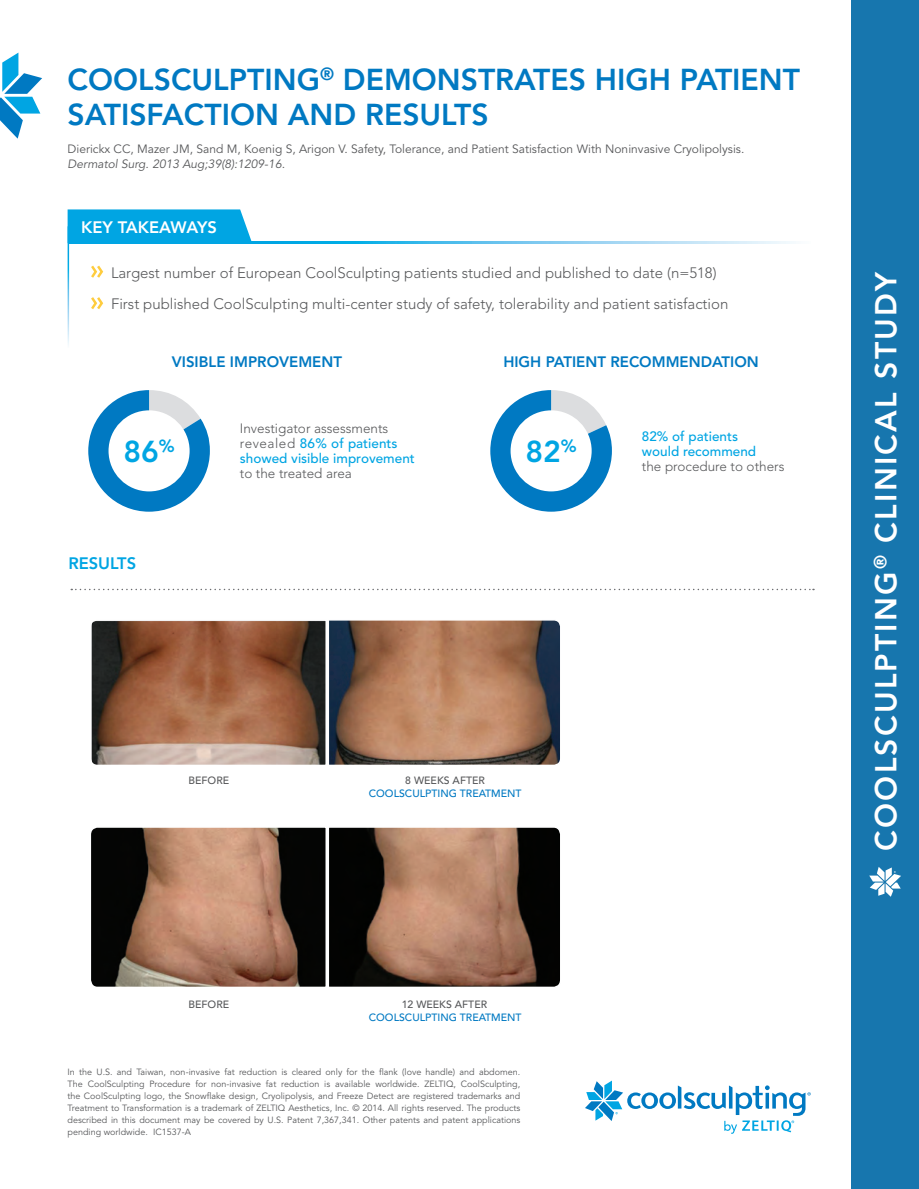
<style>
.page{position:relative;width:919px;height:1189px;background:#fff}
.page>*{position:absolute;margin:0;border:0;box-sizing:border-box;transform-origin:0 0}
.t1{font:800 30px/34.5px "Avenir";color:#0079c2}
.t2{font:800 30px "Avenir";letter-spacing:.075em;color:#fff}
.t3{font:800 30px "Avenir";color:#00a5e3}
.t4{font:800 16.5px "Avenir";color:#fff}
.t5{font:800 16.5px "Avenir";color:#00a5e3}
.t6{font:300 15px/31.5px "Avenir";color:#57585a}
.t7{font:800 15px "Avenir";color:#0079c2}
.t8{font:500 13.5px/15px "Avenir";color:#00a5e3}
.t9{font:300 13.5px "Avenir";color:#57585a}
.t10{font:12px "Avenir";color:#57585a}
.t11{font:italic 12px "Avenir";color:#57585a}
.t12{font:500 10.5px "Avenir";color:#0079c2}
.t13{font:500 10.5px "Avenir";color:#57585a}
.t14{font:9px/12px "Avenir";color:#57585a;text-align:justify}
.s1{font-weight:300;color:#57585a}
</style>
<div class="page">
<div style="left:851px;top:0;width:67px;height:1188px;background:#1776ae"></div>
<svg style="left:869px;top:867px;width:31px;height:29px"></svg>
<svg style="left:0;top:53px;width:42px;height:86px"></svg>
<svg style="left:91px;top:827px;width:469px;height:160px"></svg>
<svg style="left:71px;top:588px;width:742px;height:2px"></svg>
<svg style="left:585px;top:1080px;width:225px;height:53px"></svg>
<svg style="left:88px;top:390px;width:122px;height:121px"></svg>
<div style="left:108px;top:410px;width:81px;height:81px;background:#fff;border-radius:50%"></div>
<svg style="left:490px;top:390px;width:121px;height:121px"></svg>
<div style="left:510px;top:410px;width:81px;height:81px;background:#fff;border-radius:50%"></div>
<svg style="left:252px;top:242px;width:542px;height:1px"></svg>
<svg style="left:68px;top:209px;width:184px;height:136px"></svg>
<svg style="left:91px;top:620px;width:469px;height:145px"></svg>
<h1 class="t1" style="left:68px;top:62px;width:733px">COOLSCULPTING<sup>®</sup> DEMONSTRATES HIGH PATIENT<br>SATISFACTION AND RESULTS</h1>
<h3 class="t10" style="left:68px;top:142px;width:678px">Dierickx CC, Mazer JM, Sand M, Koenig S, Arigon V. Safety, Tolerance, and Patient Satisfaction With Noninvasive Cryolipolysis.</h3>
<h3 class="t11" style="left:68px;top:157px;width:219px">Dermatol Surg. 2013 Aug;39(8):1209-16.</h3>
<h2 class="t4" style="left:81px;top:217px;width:137px">KEY TAKEAWAYS</h2>
<h3 class="t6" style="left:111px;top:257px;width:618px">Largest number of European CoolSculpting patients studied and published to date (n=518)<br>First published CoolSculpting multi-center study of safety, tolerability and patient satisfaction</h3>
<h3 class="t7" style="left:172px;top:353px;width:172px">VISIBLE IMPROVEMENT</h3>
<h3 class="t7" style="left:503px;top:353px;width:257px">HIGH PATIENT RECOMMENDATION</h3>
<h3 class="t8" style="left:240px;top:421px;width:176px"><span class="s1">Investigator assessments revealed</span> 86% of patients showed visible improvement</h3>
<h3 class="t9" style="left:240px;top:466px;width:113px">to the treated area</h3>
<h1 class="t3" style="left:123px;top:434px;width:53px">86<sup>%</sup></h1>
<h1 class="t3" style="left:525px;top:434px;width:53px">82<sup>%</sup></h1>
<h2 class="t5" style="left:68px;top:553px;width:69px">RESULTS</h2>
<h3 class="t8" style="left:641px;top:429px;width:116px">82% of patients would recommend</h3>
<h3 class="t9" style="left:641px;top:458px;width:144px">the procedure to others</h3>
<p class="t13" style="left:188px;top:774px;width:42px">BEFORE</p>
<p class="t13" style="left:405px;top:774px;width:81px">8 WEEKS AFTER</p>
<p class="t12" style="left:368px;top:787px;width:154px">COOLSCULPTING TREATMENT</p>
<p class="t13" style="left:188px;top:998px;width:42px">BEFORE</p>
<p class="t13" style="left:401px;top:998px;width:87px">12 WEEKS AFTER</p>
<p class="t12" style="left:368px;top:1010px;width:154px">COOLSCULPTING TREATMENT</p>
<p class="t14" style="left:68px;top:1065px;width:454px">In the U.S. and Taiwan, non-invasive fat reduction is cleared only for the flank (love handle) and abdomen.<br>The CoolSculpting Procedure for non-invasive fat reduction is available worldwide. ZELTIQ, CoolSculpting, the CoolSculpting logo, the Snowflake design, Cryolipolysis, and Freeze Detect are registered trademarks and Treatment to Transformation is a trademark of ZELTIQ Aesthetics, Inc. © 2014. All rights reserved. The products described in this document may be covered by U.S. Patent 7,367,341. Other patents and patent applications pending worldwide. IC1537-A</p>
<h1 class="t2" style="left:867px;top:850px;width:581px;rotate:-90deg">COOLSCULPTING<sup>®</sup> CLINICAL STUDY</h1>
</div>
